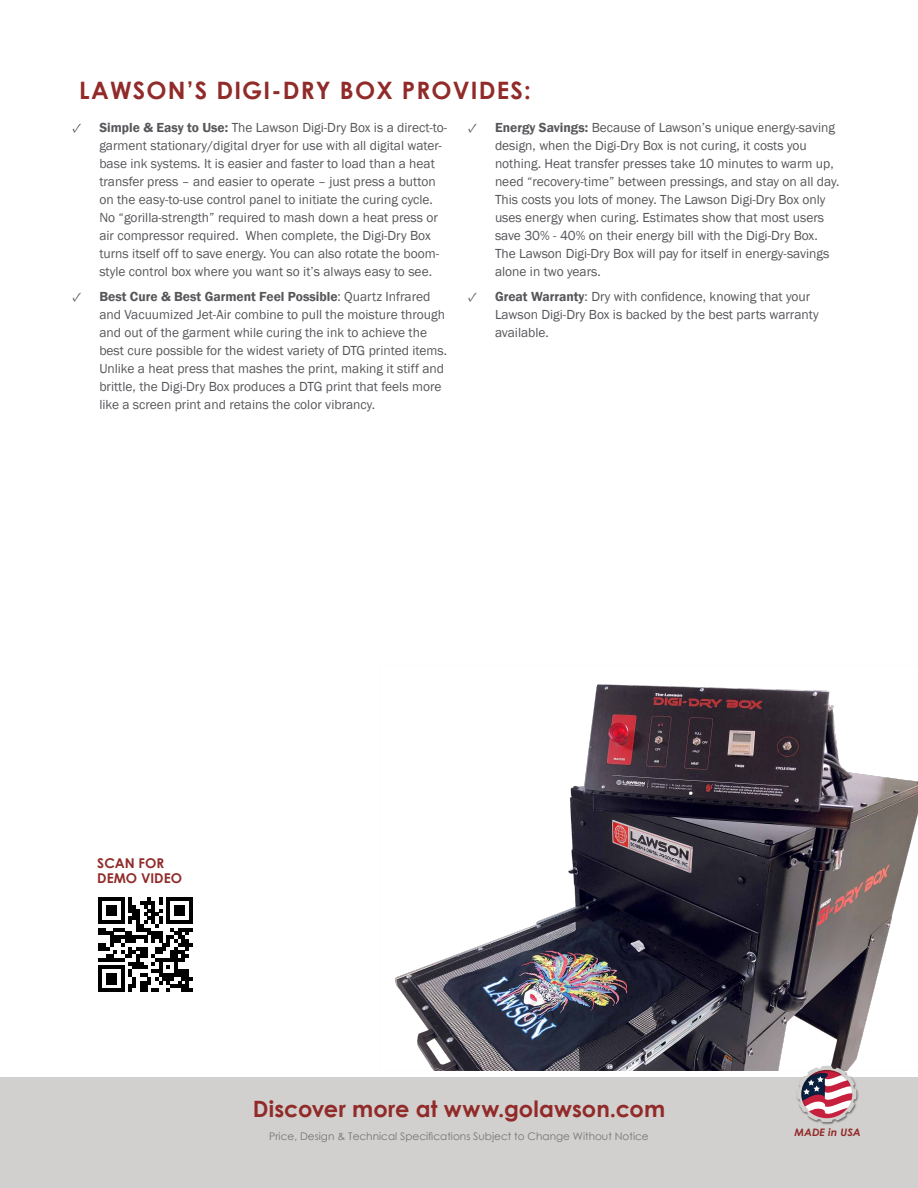
<style>
.page{position:relative;width:918px;height:1188px;background:#fff}
.page>*{position:absolute;margin:0;border:0;box-sizing:border-box;transform-origin:0 0}
.t1{font:700 24px "Century Gothic";letter-spacing:.05em;color:#912b2a}
.t2{font:700 22.5px "Century Gothic";letter-spacing:.005em;color:#912b2a}
.t3{font:13.5px/18px "Franklin Gothic";color:#57565a}
.t4{font:700 13.5px/15px "Century Gothic";color:#912b2a}
.t5{font:10.5px "Century Gothic";color:#777376}
.t6{font:italic 700 10.35px "Century Gothic";letter-spacing:-.01em;color:#912b2a;scale:1.05 1}
.s1{font-family:"Minion Pro"}
.s2{font-weight:600}
</style>
<div class="page">
<div style="left:0;top:1077px;width:918px;height:111px;background:#d2d0ce"></div>
<img style="left:395px;top:684px;width:523px;height:386px">
<svg style="left:98px;top:897px;width:95px;height:95px"></svg>
<img style="left:795px;top:1064px;width:65px;height:61px">
<svg style="left:797px;top:1066px;width:59px;height:56px"></svg>
<h1 class="t1" style="left:79px;top:72px;width:453px">LAWSON’S DIGI-DRY BOX PROVIDES:</h1>
<p class="t3" style="left:99px;top:119px;width:349px;text-indent:-27px"><span class="s1">✓</span> <span class="s2">Simple &amp; Easy to Use:</span> The Lawson Digi-Dry Box is a direct-to&shy;garment stationary/digital dryer for use with all digital water&shy;base ink systems. It is easier and faster to load than a heat transfer press – and easier to operate – just press a button on the easy-to-use control panel to initiate the curing cycle.<br>No “gorilla-strength” required to mash down a heat press or air compressor required. When complete, the Digi-Dry Box turns itself off to save energy. You can also rotate the boom&shy;style control box where you want so it’s always easy to see.</p>
<p class="t3" style="left:99px;top:288px;width:349px;text-indent:-27px"><span class="s1">✓</span> <span class="s2">Best Cure &amp; Best Garment Feel Possible</span>: Quartz Infrared and Vacuumized Jet-Air combine to pull the moisture through and out of the garment while curing the ink to achieve the best cure possible for the widest variety of DTG printed items.<br>Unlike a heat press that mashes the print, making it stiff and brittle, the Digi-Dry Box produces a DTG print that feels more like a screen print and retains the color vibrancy.</p>
<p class="t3" style="left:495px;top:119px;width:346px;text-indent:-27px"><span class="s1">✓</span> <span class="s2">Energy Savings:</span> Because of Lawson’s unique energy-saving design, when the Digi-Dry Box is not curing, it costs you nothing. Heat transfer presses take 10 minutes to warm up, need “recovery-time” between pressings, and stay on all day.<br>This costs you lots of money. The Lawson Digi-Dry Box only uses energy when curing. Estimates show that most users save 30% - 40% on their energy bill with the Digi-Dry Box.<br>The Lawson Digi-Dry Box will pay for itself in energy-savings alone in two years.</p>
<p class="t3" style="left:495px;top:288px;width:325px;text-indent:-27px"><span class="s1">✓</span> <span class="s2">Great Warranty</span>: Dry with confidence, knowing that your<br>Lawson Digi-Dry Box is backed by the best parts warranty available.</p>
<p class="t4" style="left:97px;top:855px;width:86px">SCAN FOR<br>DEMO VIDEO</p>
<h2 class="t2" style="left:253px;top:1092px;width:414px">Discover more at www.golawson.com</h2>
<p class="t5" style="left:269px;top:1129px;width:381px">Price, Design &amp; Technical Specifications Subject to Change Without Notice</p>
<p class="t6" style="left:795px;top:1124px;width:65px">MADE in USA</p>
</div>
